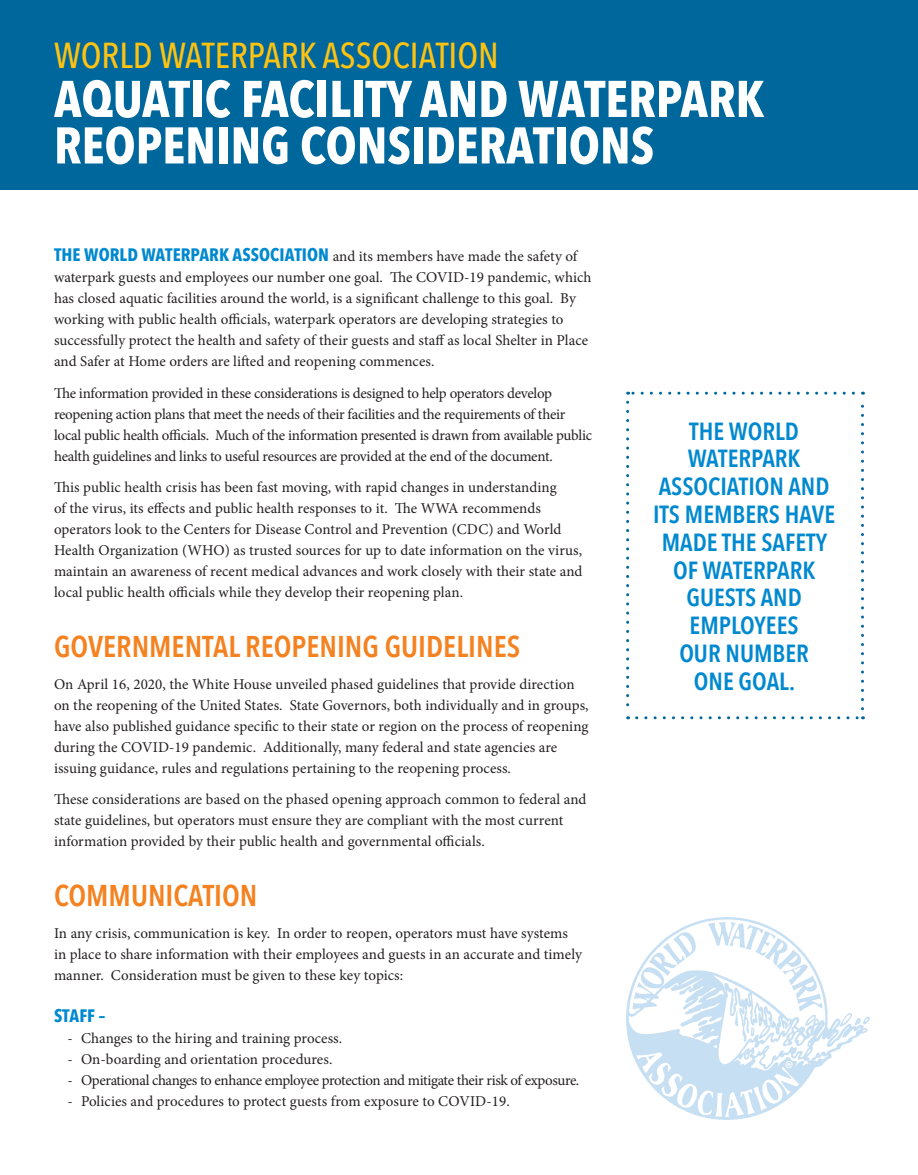
<style>
.page{position:relative;width:918px;height:1175px;background:#fff}
.page>*{position:absolute;margin:0;border:0;box-sizing:border-box;transform-origin:0 0}
.t1{font:700 51px "Avenir Next Condensed";color:#fff}
.t2{font:500 36px "Avenir Next Condensed";color:#fec210}
.t3{font:600 30px "Avenir Next Condensed";color:#f58220}
.t4{font:600 24.75px/27.8px "Avenir Next Condensed";color:#0089cf;text-align:center}
.t5{font:700 18px "Avenir Next Condensed";color:#0089cf}
.t6{font:15px/21px "Minion Pro";color:#231f20}
.t7{font:15px/21px "Minion Pro";letter-spacing:-.02em;color:#231f20}
.t8{font:15px "Minion Pro";letter-spacing:-.03em;color:#231f20}
.s1{font-family:"Avenir Next Condensed";font-weight:700;font-size:18px;color:#0089cf}
</style>
<div class="page">
<div style="left:0;top:0;width:918px;height:189px;background:#00679d"></div>
<svg style="left:626px;top:402px;width:3px;height:317px"></svg>
<svg style="left:637px;top:716px;width:227px;height:3px"></svg>
<svg style="left:861px;top:392px;width:3px;height:316px"></svg>
<svg style="left:628px;top:392px;width:225px;height:2px"></svg>
<img style="left:626px;top:917px;width:244px;height:202px">
<p class="t2" style="left:54px;top:34px;width:446px">WORLD WATERPARK ASSOCIATION</p>
<p class="t1" style="left:54px;top:68px;width:712px">AQUATIC FACILITY AND WATERPARK</p>
<p class="t1" style="left:54px;top:114px;width:602px">REOPENING CONSIDERATIONS</p>
<p class="t6" style="left:54px;top:246px;width:539px"><span class="s1">THE WORLD WATERPARK ASSOCIATION</span> and its members have made the safety of waterpark guests and employees our number one goal. The COVID-19 pandemic, which has closed aquatic facilities around the world, is a significant challenge to this goal. By working with public health officials, waterpark operators are developing strategies to successfully protect the health and safety of their guests and staff as local Shelter in Place and Safer at Home orders are lifted and reopening commences.</p>
<p class="t7" style="left:54px;top:382px;width:540px">The information provided in these considerations is designed to help operators develop reopening action plans that meet the needs of their facilities and the requirements of their local public health officials. Much of the information presented is drawn from available public health guidelines and links to useful resources are provided at the end of the document.</p>
<p class="t6" style="left:54px;top:477px;width:530px">This public health crisis has been fast moving, with rapid changes in understanding<br>of the virus, its effects and public health responses to it. The WWA recommends operators look to the Centers for Disease Control and Prevention (CDC) and World Health Organization (WHO) as trusted sources for up to date information on the virus, maintain an awareness of recent medical advances and work closely with their state and local public health officials while they develop their reopening plan.</p>
<p class="t3" style="left:54px;top:621px;width:468px">GOVERNMENTAL REOPENING GUIDELINES</p>
<p class="t6" style="left:54px;top:673px;width:536px">On April 16, 2020, the White House unveiled phased guidelines that provide direction on the reopening of the United States. State Governors, both individually and in groups, have also published guidance specific to their state or region on the process of reopening during the COVID-19 pandemic. Additionally, many federal and state agencies are issuing guidance, rules and regulations pertaining to the reopening process.</p>
<p class="t6" style="left:54px;top:789px;width:534px">These considerations are based on the phased opening approach common to federal and state guidelines, but operators must ensure they are compliant with the most current information provided by their public health and governmental officials.</p>
<p class="t3" style="left:54px;top:870px;width:205px">COMMUNICATION</p>
<p class="t6" style="left:54px;top:922px;width:529px">In any crisis, communication is key. In order to reopen, operators must have systems in place to share information with their employees and guests in an accurate and timely manner. Consideration must be given to these key topics:</p>
<p class="t5" style="left:54px;top:1004px;width:53px">STAFF –</p>
<p class="t6" style="left:68px;top:1027px;width:276px">- Changes to the hiring and training process.</p>
<p class="t6" style="left:68px;top:1048px;width:266px">- On-boarding and orientation procedures.</p>
<p class="t8" style="left:68px;top:1070px;width:513px">- Operational changes to enhance employee protection and mitigate their risk of exposure.</p>
<p class="t6" style="left:68px;top:1090px;width:444px">- Policies and procedures to protect guests from exposure to COVID-19.</p>
<p class="t4" style="left:653px;top:416px;width:184px">THE WORLD<br>WATERPARK<br>ASSOCIATION AND<br>ITS MEMBERS HAVE<br>MADE THE SAFETY<br>OF WATERPARK<br>GUESTS AND<br>EMPLOYEES</p>
<p class="t4" style="left:679px;top:638px;width:131px">OUR NUMBER</p>
<p class="t4" style="left:694px;top:666px;width:103px">ONE GOAL.</p>
</div>
